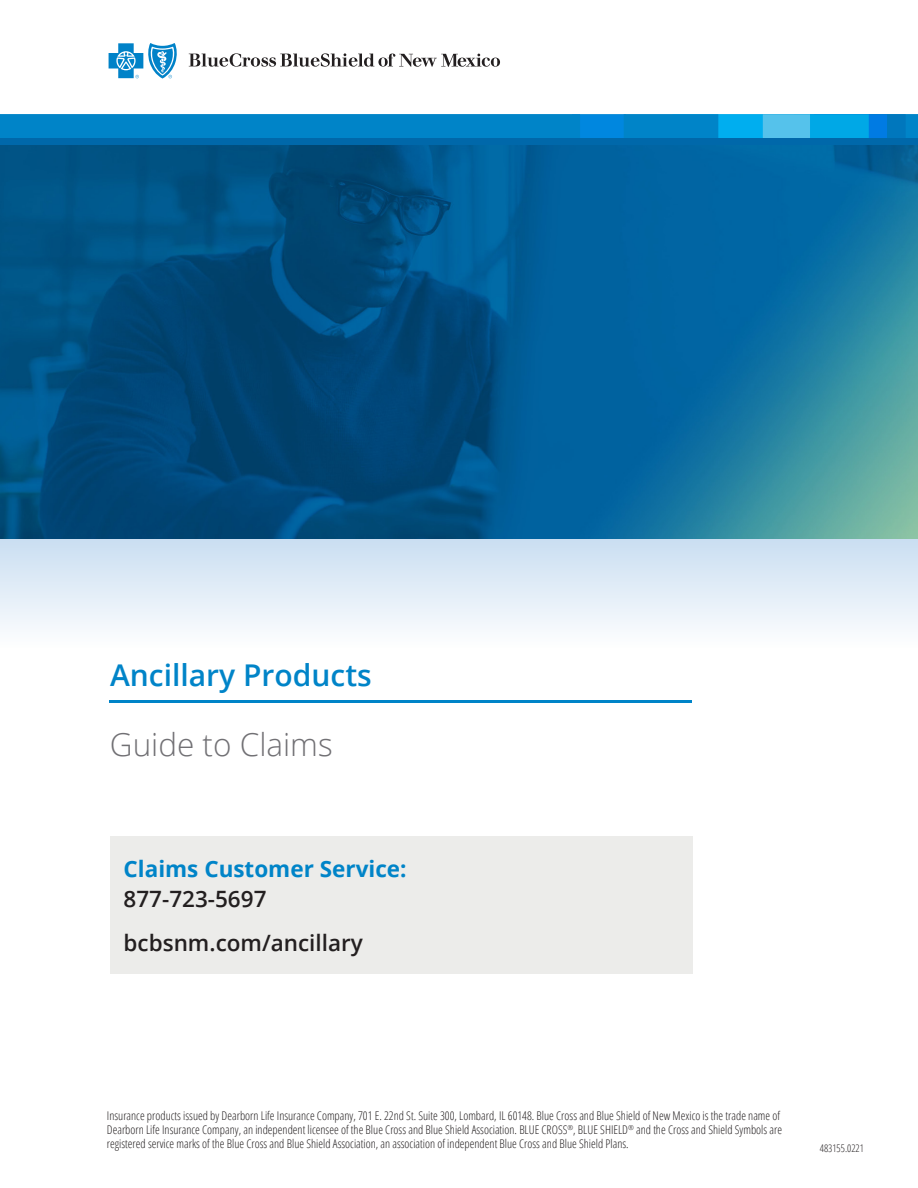
<style>
.page{position:relative;width:918px;height:1188px;background:#fff}
.page>*{position:absolute;margin:0;border:0;box-sizing:border-box;transform-origin:0 0}
.dn_intro_gray{font:300 31.5px "Open Sans";color:#717074}
.dn_headline{font:600 30px "Open Sans";color:#0084c8}
.dn_text{font:700 22.5px/30px "Open Sans";color:#0084c8}
.dn_text-2{font:600 22.5px "Open Sans";color:#231f20}
.t1{font:300 condensed 12px/14.4px "Open Sans";color:#231f20}
.t2{font:300 condensed 10.5px "Open Sans";color:#231f20}
.s1{font-weight:600;color:#231f20}
</style>
<div class="page">
<svg style="left:189px;top:53px;width:311px;height:14px"></svg>
<svg style="left:109px;top:43px;width:68px;height:36px"></svg>
<hr style="left:109px;top:700px;width:583px;height:3px;background:#0084c8">
<div style="left:110px;top:836px;width:582px;height:138px;background:#ececea"></div>
<div style="left:0;top:531px;width:918px;height:116px;background:linear-gradient(to bottom,#c6dcf1,#fdfefe)"></div>
<img style="left:0;top:145px;width:918px;height:393px">
<div style="left:572px;top:114px;width:54px;height:25px;background:#0087df"></div>
<div style="left:854px;top:114px;width:64px;height:25px;background:#0084c8"></div>
<div style="left:814px;top:114px;width:92px;height:25px;background:#0077bd"></div>
<div style="left:794px;top:114px;width:92px;height:25px;background:#007be3"></div>
<div style="left:762px;top:114px;width:107px;height:25px;background:#00a8e6"></div>
<div style="left:714px;top:114px;width:96px;height:25px;background:#55c2eb"></div>
<div style="left:673px;top:114px;width:90px;height:25px;background:#00aeef"></div>
<div style="left:624px;top:114px;width:94px;height:25px;background:#0084c8"></div>
<div style="left:0;top:114px;width:580px;height:25px;background:#0084c8"></div>
<div style="left:0;top:138px;width:918px;height:7px;background:#0068aa"></div>
<p class="dn_headline" style="left:110px;top:655px;width:263px">Ancillary Products</p>
<p class="dn_intro_gray" style="left:110px;top:723px;width:224px">Guide to Claims</p>
<p class="dn_text" style="left:124px;top:853px;width:285px">Claims Customer Service:<br><span class="s1">877-723-5697</span></p>
<p class="dn_text-2" style="left:124px;top:927px;width:241px">bcbsnm.com/ancillary</p>
<p class="t1" style="left:107px;top:1108px;width:677px">Insurance products issued by Dearborn Life Insurance Company, 701 E. 22nd St. Suite 300, Lombard, IL 60148. Blue Cross and Blue Shield of New Mexico is the trade name of<br>Dearborn Life Insurance Company, an independent licensee of the Blue Cross and Blue Shield Association. BLUE CROSS<sup>®</sup>, BLUE SHIELD<sup>®</sup> and the Cross and Shield Symbols are registered service marks of the Blue Cross and Blue Shield Association, an association of independent Blue Cross and Blue Shield Plans.</p>
<p class="t2" style="left:820px;top:1141px;width:46px">483155.0221</p>
</div>
